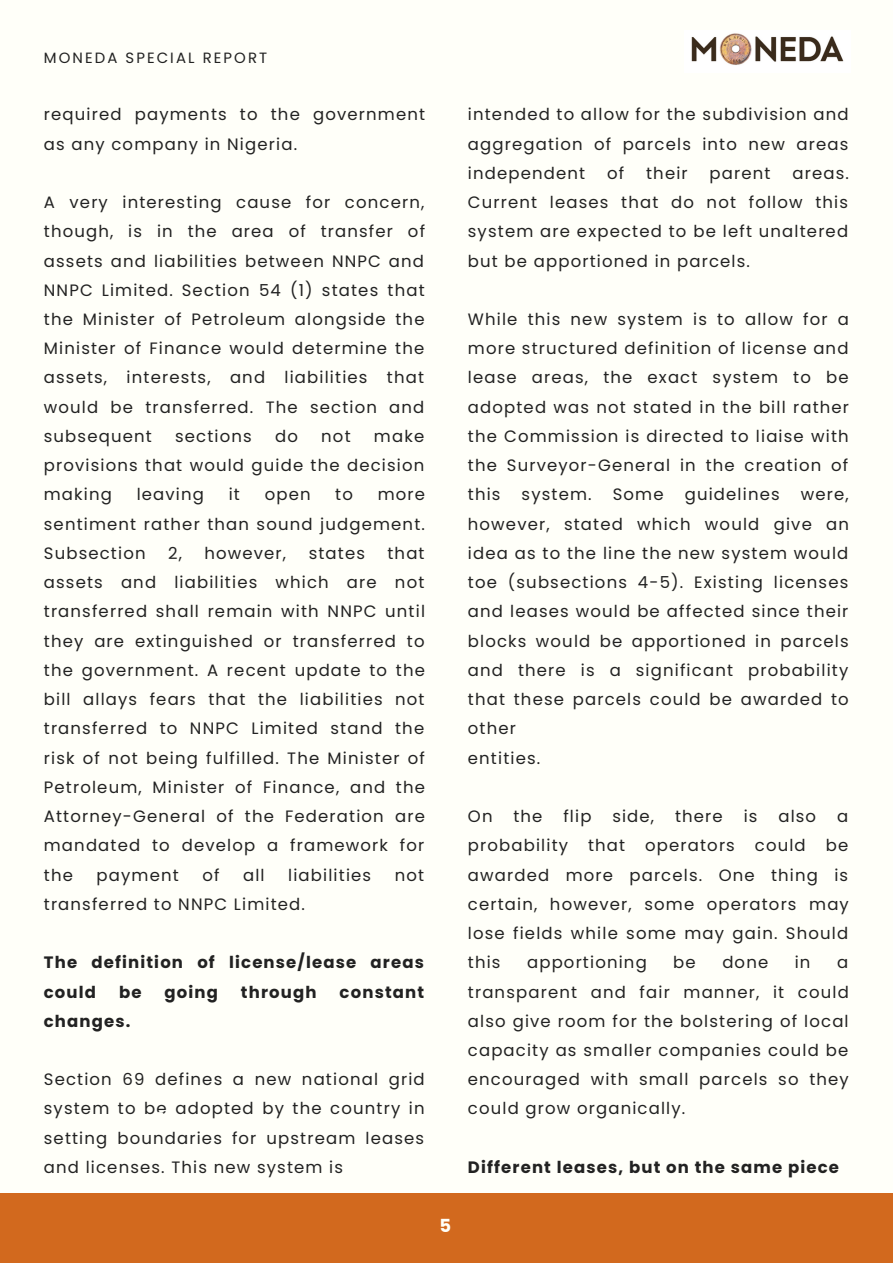
<style>
.page{position:relative;width:893px;height:1264px;background:#fff}
.page>*{position:absolute;margin:0;border:0;box-sizing:border-box;transform-origin:0 0}
.t1{font:700 18px "Poppins";color:#fffff9}
.t2{font:16.5px/29.2px "Poppins";letter-spacing:.07em;color:#222;text-align:justify}
.t3{font:700 16.5px/29.2px "Poppins";letter-spacing:.07em;color:#222}
.t4{font:14.85px "Poppins";letter-spacing:.14em;color:#222}
</style>
<div class="page">
<div style="left:0;top:0;width:892px;height:1262px;background:#fffff9"></div>
<img style="left:691px;top:33px;width:153px;height:32px">
<div style="left:0;top:1193px;width:892px;height:69px;background:#d2691e"></div>
<p class="t4" style="left:44px;top:47px;width:225px">MONEDA SPECIAL REPORT</p>
<p class="t2" style="left:44px;top:100px;width:382px">required payments to the government as any company in Nigeria.</p>
<p class="t2" style="left:44px;top:188px;width:382px">A very interesting cause for concern, though, is in the area of transfer of assets and liabilities between NNPC and NNPC Limited. Section 54 (1) states that the Minister of Petroleum alongside the Minister of Finance would determine the assets, interests, and liabilities that would be transferred. The section and subsequent</p>
<p class="t2" style="left:175px;top:421px;width:78px">sections</p>
<p class="t2" style="left:275px;top:421px;width:24px">do</p>
<p class="t2" style="left:321px;top:421px;width:31px">not</p>
<p class="t2" style="left:44px;top:421px;width:382px;text-indent:330px">make provisions that would guide the decision making</p>
<p class="t2" style="left:137px;top:480px;width:69px">leaving</p>
<p class="t2" style="left:229px;top:480px;width:13px">it</p>
<p class="t2" style="left:265px;top:480px;width:47px">open</p>
<p class="t2" style="left:335px;top:480px;width:19px">to</p>
<p class="t2" style="left:44px;top:480px;width:382px;text-indent:334px">more sentiment rather than sound judgement.<br>Subsection</p>
<p class="t2" style="left:44px;top:538px;width:382px;text-indent:343px">that assets and liabilities which are not transferred shall remain with NNPC until they are extinguished or transferred to the government. A recent update to the bill allays fears that the liabilities not transferred to NNPC Limited stand the risk of not being fulfilled. The Minister of Petroleum, Minister of Finance, and the Attorney-General of the Federation are mandated to develop a framework for the</p>
<p class="t2" style="left:168px;top:538px;width:15px">2,</p>
<p class="t2" style="left:204px;top:538px;width:83px">however,</p>
<p class="t2" style="left:308px;top:538px;width:58px">states</p>
<p class="t2" style="left:96px;top:860px;width:84px">payment</p>
<p class="t2" style="left:202px;top:860px;width:19px">of</p>
<p class="t2" style="left:243px;top:860px;width:23px">all</p>
<p class="t2" style="left:288px;top:860px;width:84px">liabilities</p>
<p class="t2" style="left:395px;top:860px;width:31px">not</p>
<p class="t2" style="left:44px;top:889px;width:263px">transferred to NNPC Limited.</p>
<p class="t3" style="left:44px;top:947px;width:381px">The definition of license/lease areas could</p>
<p class="t3" style="left:119px;top:977px;width:24px">be</p>
<p class="t3" style="left:164px;top:977px;width:55px">going</p>
<p class="t3" style="left:241px;top:977px;width:77px">through</p>
<p class="t3" style="left:339px;top:977px;width:86px">constant</p>
<p class="t3" style="left:44px;top:1006px;width:88px">changes.</p>
<p class="t2" style="left:44px;top:1064px;width:382px">Section 69 defines a new national grid system to be adopted by the country in setting boundaries for upstream leases and licenses. This new system is</p>
<p class="t1" style="left:439px;top:1213px;width:13px">5</p>
<p class="t2" style="left:468px;top:100px;width:382px">intended to allow for the subdivision and aggregation of parcels into new areas independent</p>
<p class="t2" style="left:607px;top:158px;width:19px">of</p>
<p class="t2" style="left:646px;top:158px;width:43px">their</p>
<p class="t2" style="left:709px;top:158px;width:62px">parent</p>
<p class="t2" style="left:468px;top:158px;width:382px;text-indent:324px">areas.<br>Current leases that do not follow this system are expected to be left unaltered but be apportioned in parcels.</p>
<p class="t2" style="left:468px;top:304px;width:382px">While this new system is to allow for a more structured definition of license and lease areas, the exact system to be adopted was not stated in the bill rather the Commission is directed to liaise with the Surveyor-General in the creation of this</p>
<p class="t2" style="left:521px;top:480px;width:72px">system.</p>
<p class="t2" style="left:612px;top:480px;width:52px">Some</p>
<p class="t2" style="left:684px;top:480px;width:96px">guidelines</p>
<p class="t2" style="left:468px;top:480px;width:382px;text-align:left;text-indent:333px">were, however, stated which would give an idea as to the line the new system would toe (subsections 4-5). Existing licenses and leases would be affected since their blocks would be apportioned in parcels and there is a significant probability that these parcels could be awarded to other<br>entities.</p>
<p class="t2" style="left:468px;top:801px;width:26px">On</p>
<p class="t2" style="left:513px;top:801px;width:31px">the</p>
<p class="t2" style="left:563px;top:801px;width:30px">flip</p>
<p class="t2" style="left:612px;top:801px;width:43px">side,</p>
<p class="t2" style="left:675px;top:801px;width:49px">there</p>
<p class="t2" style="left:743px;top:801px;width:15px">is</p>
<p class="t2" style="left:778px;top:801px;width:39px">also</p>
<p class="t2" style="left:468px;top:801px;width:382px;text-indent:369px">a probability that operators could be awarded more parcels. One thing is certain, however, some operators may lose fields while some may gain. Should this</p>
<p class="t2" style="left:527px;top:947px;width:121px">apportioning</p>
<p class="t2" style="left:673px;top:947px;width:24px">be</p>
<p class="t2" style="left:722px;top:947px;width:47px">done</p>
<p class="t2" style="left:794px;top:947px;width:17px">in</p>
<p class="t2" style="left:468px;top:947px;width:382px;text-indent:369px">a transparent and fair manner, it could also give room for the bolstering of local capacity as smaller companies could be encouraged with small parcels so they could grow organically.</p>
<p class="t3" style="left:468px;top:1152px;width:372px">Different leases, but on the same piece</p>
</div>
